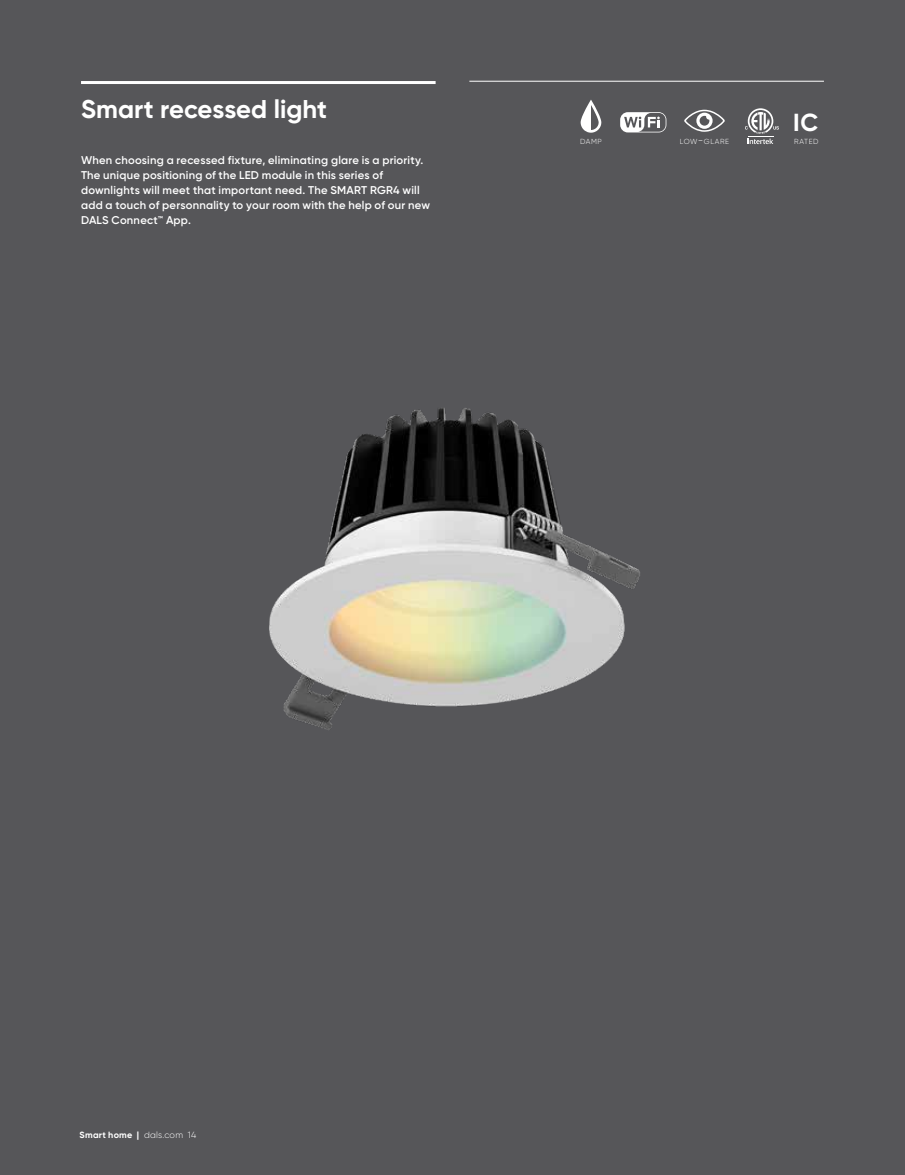
<style>
.page{position:relative;width:905px;height:1175px;background:#fff}
.page>*{position:absolute;margin:0;border:0;box-sizing:border-box;transform-origin:0 0}
.t1{font:700 25.65px "Gilroy";color:#fff}
.t2{font:700 24.6px "Gilroy";color:#fff}
.t3{font:600 11.25px/15px "Gilroy";letter-spacing:.02em;color:#fff}
.t4{font:700 9px "Gilroy";letter-spacing:.03em;color:#fff}
.t5{font:300 7.35px "Gilroy";letter-spacing:.08em;color:#fff}
.s1{font-size:10.5px}
.s2{font-weight:300}
</style>
<div class="page">
<div style="left:0;top:0;width:904px;height:1174px;background:#565659"></div>
<hr style="left:81px;top:81px;width:354px;height:3px;background:#fff">
<hr style="left:469px;top:81px;width:355px;height:1px;background:#fff">
<svg style="left:620px;top:112px;width:46px;height:20px"></svg>
<svg style="left:580px;top:100px;width:21px;height:33px"></svg>
<svg style="left:745px;top:108px;width:34px;height:36px"></svg>
<svg style="left:684px;top:110px;width:41px;height:22px"></svg>
<img style="left:269px;top:408px;width:371px;height:322px">
<h1 class="t1" style="left:81px;top:93px;width:247px">Smart recessed light</h1>
<p class="t3" style="left:81px;top:152px;width:350px">When choosing a recessed fixture, eliminating glare is a priority.<br>The unique positioning of the LED module in this series of downlights will meet that important need. The SMART RGR4 will add a touch of personnality to your room with the help of our new DALS Connect™ App.</p>
<h2 class="t2" style="left:793px;top:107px;width:27px">IC</h2>
<p class="t5" style="left:580px;top:137px;width:23px">DAMP</p>
<p class="t5" style="left:679px;top:137px;width:51px">LOW<span class="s1">-</span>GLARE</p>
<p class="t5" style="left:794px;top:137px;width:26px">RATED</p>
<p class="t4" style="left:80px;top:1129px;width:118px">Smart home | <span class="s2">dals.com 14</span></p>
</div>
